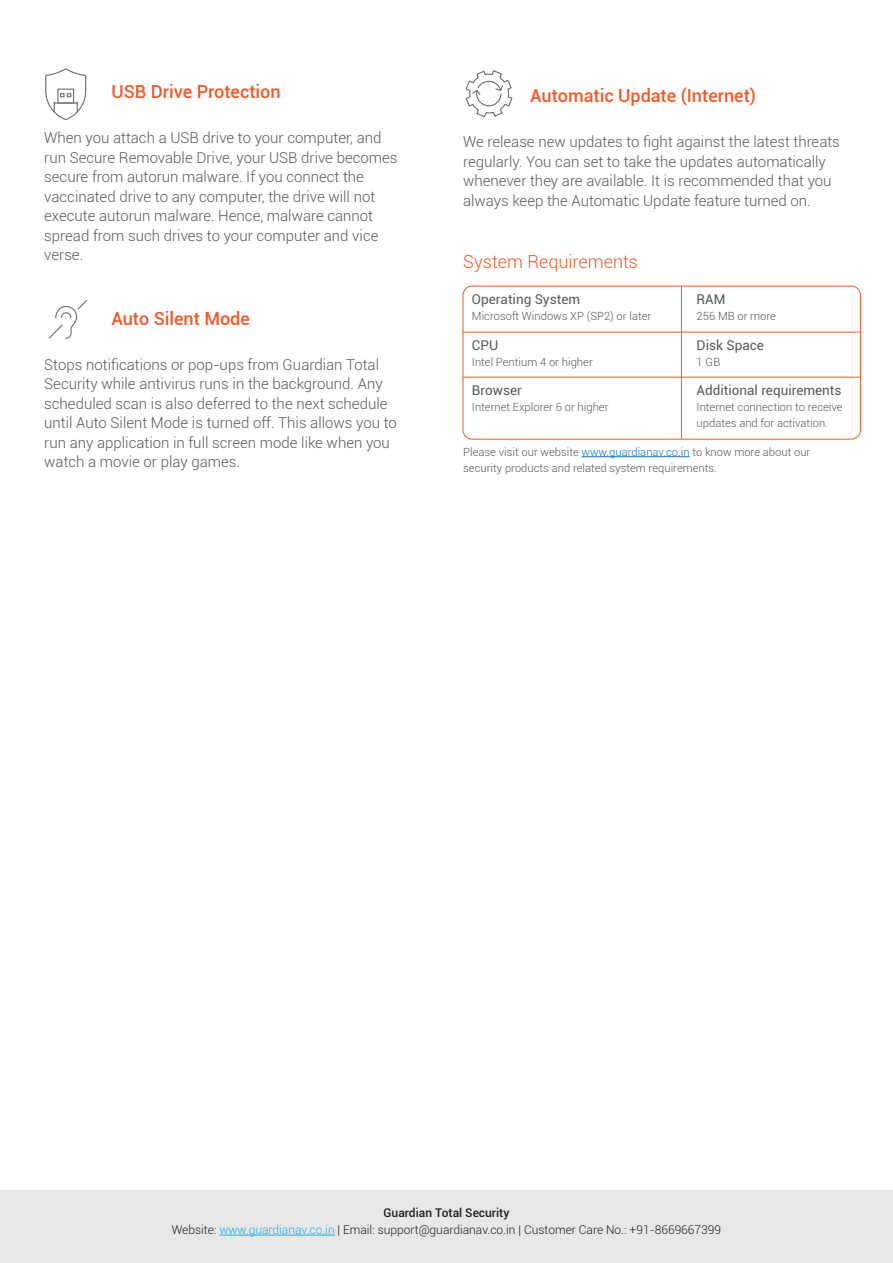
<style>
.page{position:relative;width:893px;height:1263px;background:#fff}
.page>*{position:absolute;margin:0;border:0;box-sizing:border-box;transform-origin:0 0}
.t1{font:500 18px "Roboto";color:#f1592a}
.t2{font:300 18px "Roboto";color:#f1592a}
.t3{font:300 15px/19.5px "Roboto";color:#58595b}
.t4{font:13.5px "Roboto";color:#58595b}
.t5{font:300 12px/17.2px "Roboto";color:#211d1e;text-align:center}
.t6{font:300 11.25px/15.8px "Roboto";color:#58595b}
.s1{color:#1375bc}
.s2{font-weight:500}
.s3{color:#25a9e0}
</style>
<div class="page">
<hr style="left:463px;top:332px;width:397px;height:1px;background:#f1592a">
<hr style="left:463px;top:377px;width:397px;height:1px;background:#f1592a">
<hr style="left:681px;top:286px;width:1px;height:153px;background:#f1592a">
<div style="left:463px;top:286px;width:398px;height:153px;border:1px solid #f1592a;border-radius:9px"></div>
<hr style="left:582px;top:456px;width:108px;height:1px;background:#1375bc">
<svg style="left:45px;top:68px;width:42px;height:52px"></svg>
<svg style="left:48px;top:300px;width:40px;height:39px"></svg>
<div style="left:0;top:1190px;width:893px;height:73px;background:#e7e8e9"></div>
<hr style="left:219px;top:1235px;width:116px;height:1px;background:#25a9e0">
<svg style="left:465px;top:70px;width:48px;height:47px"></svg>
<p class="t1" style="left:111px;top:79px;width:171px">USB Drive Protection</p>
<p class="t3" style="left:44px;top:128px;width:355px">When you attach a USB drive to your computer, and run Secure Removable Drive, your USB drive becomes secure from autorun malware. If you connect the vaccinated drive to any computer, the drive will not execute autorun malware. Hence, malware cannot spread from such drives to your computer and vice verse.</p>
<p class="t1" style="left:111px;top:306px;width:140px">Auto Silent Mode</p>
<p class="t3" style="left:44px;top:354px;width:354px">Stops notifications or pop-ups from Guardian Total Security while antivirus runs in the background. Any scheduled scan is also deferred to the next schedule until Auto Silent Mode is turned off. This allows you to run any application in full screen mode like when you watch a movie or play games.</p>
<p class="t1" style="left:530px;top:83px;width:227px">Automatic Update (Internet)</p>
<p class="t3" style="left:463px;top:132px;width:378px">We release new updates to fight against the latest threats regularly. You can set to take the updates automatically whenever they are available. It is recommended that you always keep the Automatic Update feature turned on.</p>
<p class="t2" style="left:463px;top:250px;width:176px">System Requirements</p>
<p class="t4" style="left:472px;top:290px;width:110px">Operating System</p>
<p class="t6" style="left:472px;top:308px;width:181px">Microsoft Windows XP (SP2) or later</p>
<p class="t4" style="left:472px;top:336px;width:28px">CPU</p>
<p class="t6" style="left:472px;top:354px;width:122px">Intel Pentium 4 or higher</p>
<p class="t4" style="left:697px;top:290px;width:30px">RAM</p>
<p class="t6" style="left:697px;top:308px;width:81px">256 MB or more</p>
<p class="t4" style="left:697px;top:336px;width:69px">Disk Space</p>
<p class="t6" style="left:697px;top:354px;width:25px">1 GB</p>
<p class="t4" style="left:697px;top:381px;width:146px">Additional requirements</p>
<p class="t6" style="left:697px;top:399px;width:148px">Internet connection to receive updates and for activation.</p>
<p class="t6" style="left:463px;top:444px;width:349px">Please visit our website <span class="s1">www.guardianav.co.in</span> to know more about our security products and related system requirements.</p>
<p class="t4" style="left:472px;top:381px;width:51px">Browser</p>
<p class="t6" style="left:472px;top:399px;width:138px">Internet Explorer 6 or higher</p>
<p class="t5" style="left:172px;top:1204px;width:551px"><span class="s2">Guardian Total Security<br></span>Website: <span class="s3">www.guardianav.co.in</span> | Email: support@guardianav.co.in | Customer Care No.: +91-8669667399</p>
</div>
